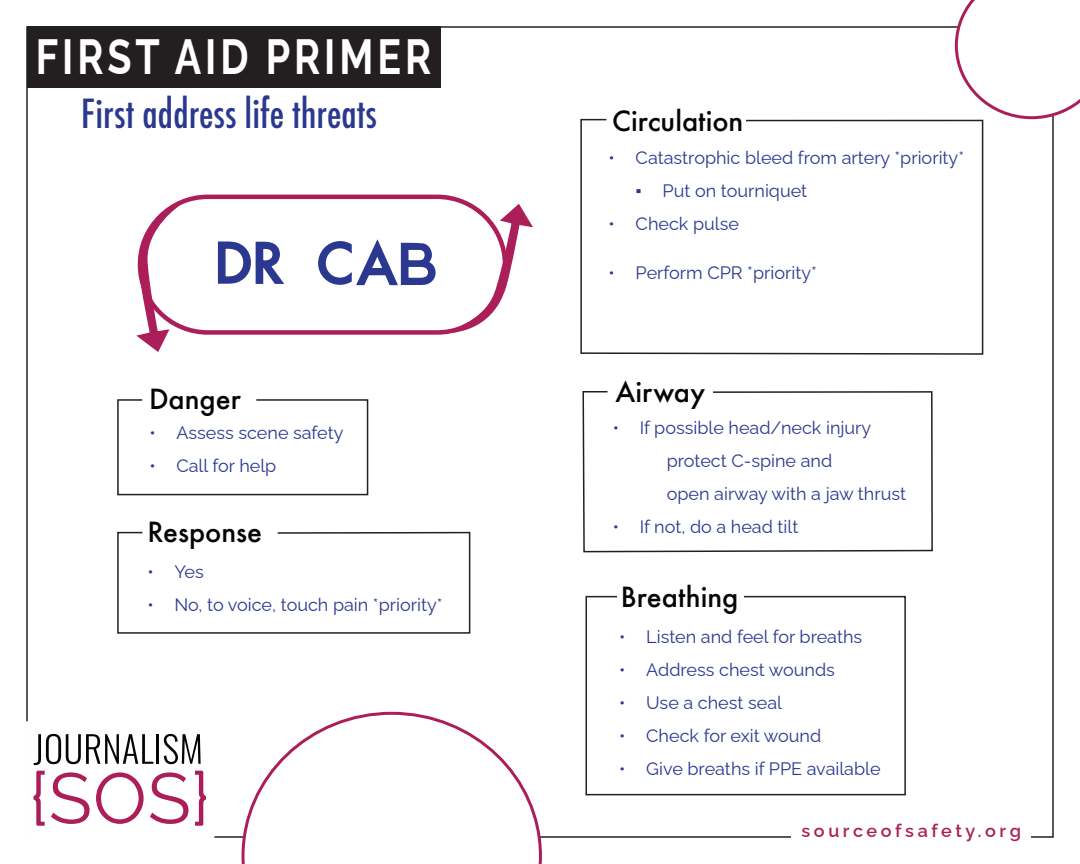
<style>
.page{position:relative;width:1080px;height:864px;background:#fff}
.page>*{position:absolute;margin:0;border:0;box-sizing:border-box;transform-origin:0 0}
.t1{font:700 49.5px "Raleway";letter-spacing:.1em;color:#fff;scale:.79 1}
.t2{font:500 condensed 39px "Futura";color:#2a388f}
.t3{font:500 27px "Futura";color:#040503}
.t4{font:18px/33px "Raleway";color:#2a388f}
.t5{font:600 18px "Raleway";letter-spacing:.2em;color:#ac1e59}
.s1{font-family:"Times New Roman"}
</style>
<div class="page">
<svg style="left:585px;top:595px;width:321px;height:201px"></svg>
<svg style="left:117px;top:531px;width:354px;height:103px"></svg>
<div style="left:138px;top:195px;width:369px;height:140px;border:4px solid #ac1e59;border-radius:68px"></div>
<svg style="left:136px;top:203px;width:397px;height:149px"></svg>
<svg style="left:317px;top:238px;width:119px;height:48px"></svg>
<svg style="left:217px;top:241px;width:69px;height:44px"></svg>
<svg style="left:117px;top:399px;width:252px;height:97px"></svg>
<svg style="left:580px;top:118px;width:404px;height:237px"></svg>
<svg style="left:582px;top:391px;width:351px;height:162px"></svg>
<svg style="left:34px;top:771px;width:11px;height:55px"></svg>
<svg style="left:51px;top:772px;width:39px;height:52px"></svg>
<svg style="left:96px;top:772px;width:48px;height:52px"></svg>
<svg style="left:150px;top:772px;width:38px;height:52px"></svg>
<svg style="left:195px;top:771px;width:11px;height:55px"></svg>
<svg style="left:34px;top:734px;width:119px;height:31px"></svg>
<hr style="left:157px;top:734px;width:2px;height:30px;background:#050504">
<svg style="left:164px;top:734px;width:37px;height:30px"></svg>
<svg style="left:955px;top:0;width:125px;height:119px"></svg>
<svg style="left:242px;top:712px;width:300px;height:152px"></svg>
<div style="left:27px;top:26px;width:414px;height:62px;background:#231f20"></div>
<h1 class="t1" style="left:36px;top:17px;width:502px">FIRST AID PRIMER</h1>
<h2 class="t2" style="left:81px;top:88px;width:297px">First address life threats</h2>
<h3 class="t3" style="left:149px;top:380px;width:93px">Danger</h3>
<p class="t4" style="left:149px;top:414px;width:196px">• Assess scene safety</p>
<p class="t4" style="left:149px;top:447px;width:128px">• Call for help</p>
<h3 class="t3" style="left:147px;top:513px;width:116px">Response</h3>
<p class="t4" style="left:147px;top:554px;width:58px">• Yes</p>
<p class="t4" style="left:147px;top:587px;width:297px">• No, to voice, touch pain *priority*</p>
<h3 class="t3" style="left:612px;top:103px;width:133px">Circulation</h3>
<p class="t4" style="left:609px;top:139px;width:357px">• Catastrophic bleed from artery *priority*</p>
<p class="t4" style="left:636px;top:172px;width:173px"><span class="s1">▪</span> Put on tourniquet</p>
<p class="t4" style="left:609px;top:205px;width:132px">• Check pulse</p>
<p class="t4" style="left:609px;top:254px;width:210px">• Perform CPR *priority*</p>
<h3 class="t3" style="left:615px;top:373px;width:91px">Airway</h3>
<p class="t4" style="left:667px;top:409px;width:241px;text-indent:-54px">• If possible head/neck injury protect C-spine and<br>open airway with a jaw thrust</p>
<p class="t4" style="left:613px;top:508px;width:187px">• If not, do a head tilt</p>
<h3 class="t3" style="left:621px;top:578px;width:119px">Breathing</h3>
<p class="t4" style="left:619px;top:618px;width:244px">• Listen and feel for breaths</p>
<p class="t4" style="left:619px;top:651px;width:217px">• Address chest wounds</p>
<p class="t4" style="left:619px;top:684px;width:164px">• Use a chest seal</p>
<p class="t4" style="left:619px;top:717px;width:203px">• Check for exit wound</p>
<p class="t4" style="left:619px;top:750px;width:263px">• Give breaths if PPE available</p>
<p class="t5" style="left:801px;top:816px;width:221px">sourceofsafety.org</p>
</div>
